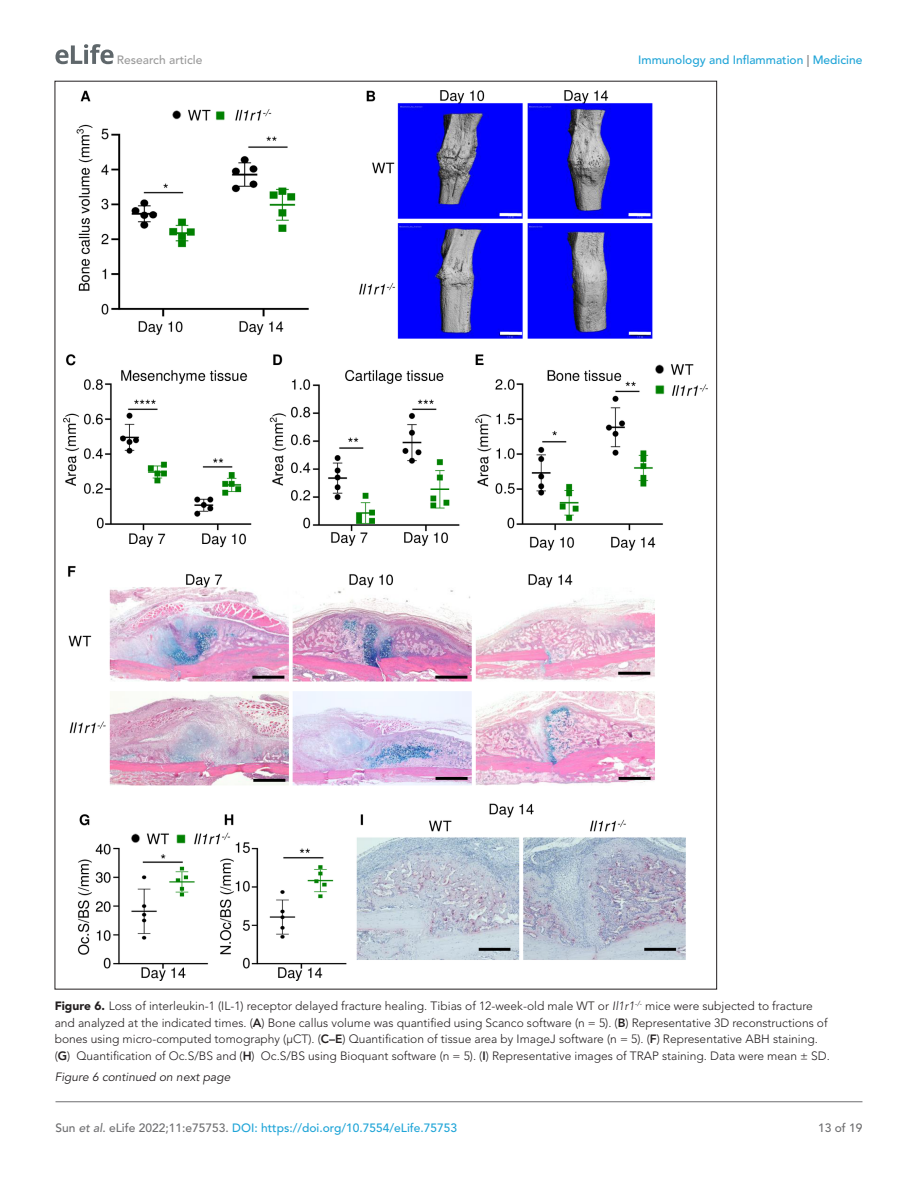
<style>
.page{position:relative;width:918px;height:1188px;background:#fff}
.page>*{position:absolute;margin:0;border:0;box-sizing:border-box;transform-origin:0 0}
.t1{font:300 12px/16.5px "Avenir LT Std";color:#231f20}
.t2{font:500 12px "Avenir LT Std";color:#1ea4d7}
.t3{font:italic 12px "Avenir LT Std";color:#231f20}
.t4{font:500 12px "Avenir LT Std";color:#9a9a9a}
.t5{font:500 12px "Avenir LT Std";color:#6e6e70}
.s1{color:#6e6e70}
.s2{font-weight:900}
.s3{font-style:italic}
.s4{font-weight:800}
.s5{font-style:italic;color:#6e6e70}
</style>
<div class="page">
<svg style="left:55px;top:44px;width:59px;height:20px"></svg>
<hr style="left:56px;top:1101px;width:806px;height:1px;background:#6e6e70">
<img style="left:64px;top:90px;width:644px;height:890px">
<p class="t4" style="left:117px;top:53px;width:87px">Research article</p>
<p class="t2" style="left:638px;top:53px;width:226px">Immunology and Inflammation <span class="s1">|</span> Medicine</p>
<p class="t1" style="left:55px;top:998px;width:777px"><span class="s2">Figure 6.</span> Loss of interleukin-1 (IL-1) receptor delayed fracture healing. Tibias of 12-week-old male WT or <span class="s3">Il1r1</span><sup>-/-</sup> mice were subjected to fracture and analyzed at the indicated times. (<span class="s4">A</span>) Bone callus volume was quantified using Scanco software (n = 5). (<span class="s4">B</span>) Representative 3D reconstructions of bones using micro-computed tomography (µCT). (<span class="s4">C–E</span>) Quantification of tissue area by ImageJ software (n = 5). (<span class="s4">F</span>) Representative ABH staining. (<span class="s4">G</span>) Quantification of Oc.S/BS and (<span class="s4">H</span>) Oc.S/BS using Bioquant software (n = 5). (<span class="s4">I</span>) Representative images of TRAP staining. Data were mean ± SD.</p>
<p class="t3" style="left:55px;top:1070px;width:177px">Figure 6 continued on next page</p>
<p class="t2" style="left:56px;top:1121px;width:403px"><span class="s1">Sun</span> <span class="s5">et al</span><span class="s1">. eLife 2022;11:e75753.</span> DOI: https://doi.org/10.7554/eLife.75753</p>
<p class="t5" style="left:818px;top:1121px;width:46px">13 of 19</p>
</div>
